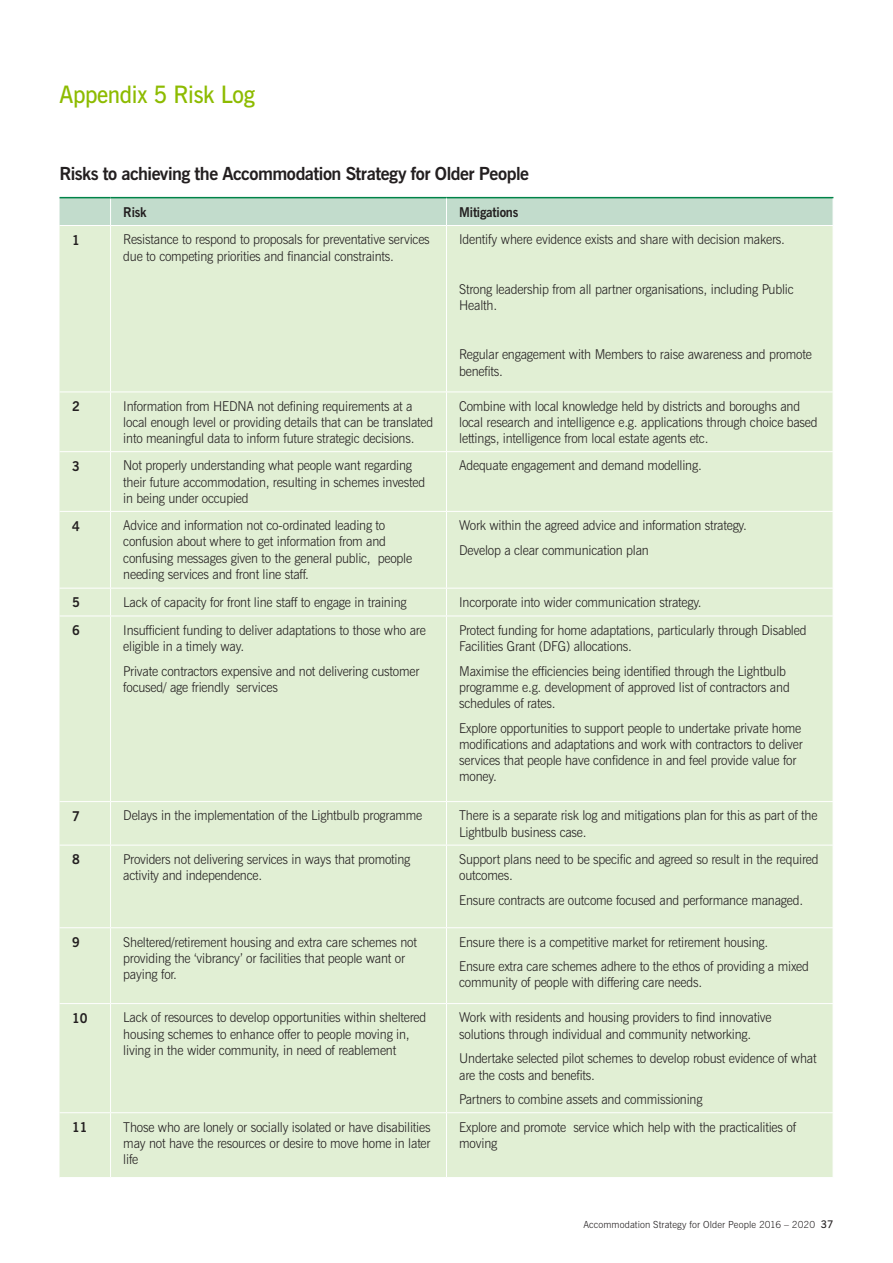
<style>
.page{position:relative;width:893px;height:1263px;background:#fff}
.page>*{position:absolute;margin:0;border:0;box-sizing:border-box;transform-origin:0 0}
.SUB_HEADER{font:600 24px "News Gothic BT";letter-spacing:-.015em;color:#8dbb00;scale:.95 1}
.LCC_Sub_heading_smal{font:700 18px "News Gothic BT";letter-spacing:-.03em;color:#231f20}
.body{font:300 13.5px/16.2px "News Gothic BT";letter-spacing:-.015em;color:#231f20;scale:.95 1}
.body-2{font:700 13.5px "News Gothic BT";letter-spacing:-.015em;color:#231f20;scale:.95 1}
.t1{font:300 9.75px "News Gothic BT";letter-spacing:.01em;color:#231f20}
.s1{font-weight:600;font-size:10.5px}
</style>
<div class="page">
<div style="left:60px;top:226px;width:773px;height:951px;background:#e1efd4"></div>
<hr style="left:110px;top:226px;width:1px;height:166px;background:#fff">
<hr style="left:60px;top:392px;width:51px;height:1px;background:#fff">
<hr style="left:111px;top:392px;width:335px;height:1px;background:#fff">
<hr style="left:110px;top:392px;width:1px;height:59px;background:#fff">
<hr style="left:446px;top:392px;width:387px;height:1px;background:#fff">
<hr style="left:60px;top:451px;width:51px;height:1px;background:#fff">
<hr style="left:111px;top:451px;width:335px;height:1px;background:#fff">
<hr style="left:110px;top:452px;width:1px;height:59px;background:#fff">
<hr style="left:446px;top:451px;width:387px;height:1px;background:#fff">
<hr style="left:60px;top:511px;width:51px;height:1px;background:#fff">
<hr style="left:111px;top:511px;width:335px;height:1px;background:#fff">
<hr style="left:110px;top:512px;width:1px;height:76px;background:#fff">
<hr style="left:446px;top:511px;width:387px;height:1px;background:#fff">
<hr style="left:60px;top:588px;width:51px;height:1px;background:#fff">
<hr style="left:111px;top:588px;width:335px;height:1px;background:#fff">
<svg style="left:110px;top:588px;width:1px;height:28px"></svg>
<hr style="left:446px;top:588px;width:387px;height:1px;background:#fff">
<hr style="left:60px;top:616px;width:51px;height:1px;background:#fff">
<hr style="left:111px;top:616px;width:335px;height:1px;background:#fff">
<hr style="left:110px;top:616px;width:1px;height:185px;background:#fff">
<hr style="left:446px;top:616px;width:387px;height:1px;background:#fff">
<hr style="left:60px;top:801px;width:51px;height:1px;background:#fff">
<hr style="left:111px;top:801px;width:335px;height:1px;background:#fff">
<hr style="left:110px;top:802px;width:1px;height:43px;background:#fff">
<hr style="left:446px;top:801px;width:387px;height:1px;background:#fff">
<hr style="left:110px;top:845px;width:1px;height:82px;background:#fff">
<hr style="left:110px;top:928px;width:1px;height:75px;background:#fff">
<hr style="left:110px;top:1004px;width:1px;height:108px;background:#fff">
<hr style="left:110px;top:1113px;width:1px;height:64px;background:#fff">
<hr style="left:60px;top:197px;width:51px;height:1px;background:#008348">
<hr style="left:111px;top:197px;width:335px;height:1px;background:#008348">
<hr style="left:446px;top:197px;width:387px;height:1px;background:#008348">
<div style="left:60px;top:198px;width:774px;height:27px;background:#c2dccc"></div>
<hr style="left:446px;top:226px;width:1px;height:166px;background:#fff">
<hr style="left:446px;top:392px;width:1px;height:59px;background:#fff">
<hr style="left:446px;top:452px;width:1px;height:59px;background:#fff">
<hr style="left:446px;top:512px;width:1px;height:76px;background:#fff">
<svg style="left:446px;top:588px;width:1px;height:28px"></svg>
<hr style="left:446px;top:616px;width:1px;height:185px;background:#fff">
<hr style="left:446px;top:802px;width:1px;height:43px;background:#fff">
<hr style="left:60px;top:845px;width:51px;height:1px;background:#fff">
<hr style="left:111px;top:845px;width:335px;height:1px;background:#fff">
<hr style="left:446px;top:845px;width:387px;height:1px;background:#fff">
<hr style="left:446px;top:845px;width:1px;height:82px;background:#fff">
<hr style="left:60px;top:927px;width:51px;height:1px;background:#fff">
<hr style="left:111px;top:927px;width:335px;height:1px;background:#fff">
<hr style="left:446px;top:927px;width:387px;height:1px;background:#fff">
<hr style="left:446px;top:928px;width:1px;height:75px;background:#fff">
<hr style="left:60px;top:1003px;width:51px;height:1px;background:#fff">
<hr style="left:111px;top:1003px;width:335px;height:1px;background:#fff">
<hr style="left:446px;top:1003px;width:387px;height:1px;background:#fff">
<hr style="left:446px;top:1004px;width:1px;height:108px;background:#fff">
<hr style="left:60px;top:1112px;width:51px;height:1px;background:#fff">
<hr style="left:111px;top:1112px;width:335px;height:1px;background:#fff">
<hr style="left:446px;top:1112px;width:387px;height:1px;background:#fff">
<hr style="left:446px;top:1113px;width:1px;height:64px;background:#fff">
<p class="SUB_HEADER" style="left:60px;top:80px;width:207px">Appendix 5 Risk Log</p>
<p class="LCC_Sub_heading_smal" style="left:60px;top:162px;width:471px">Risks to achieving the Accommodation Strategy for Older People</p>
<p class="body-2" style="left:123px;top:204px;width:26px">Risk</p>
<p class="body-2" style="left:459px;top:204px;width:64px">Mitigations</p>
<p class="body-2" style="left:72px;top:232px;width:10px">1</p>
<p class="body" style="left:123px;top:231px;width:324px">Resistance to respond to proposals for preventative services due to competing priorities and financial constraints.</p>
<p class="body" style="left:459px;top:231px;width:344px">Identify where evidence exists and share with decision makers.</p>
<p class="body" style="left:459px;top:281px;width:353px">Strong leadership from all partner organisations, including Public<br>Health.</p>
<p class="body" style="left:459px;top:346px;width:373px">Regular engagement with Members to raise awareness and promote benefits.</p>
<p class="body-2" style="left:72px;top:398px;width:10px">2</p>
<p class="body" style="left:123px;top:398px;width:328px">Information from HEDNA not defining requirements at a local enough level or providing details that can be translated into meaningful data to inform future strategic decisions.</p>
<p class="body" style="left:459px;top:398px;width:379px">Combine with local knowledge held by districts and boroughs and local research and intelligence e.g. applications through choice based lettings, intelligence from local estate agents etc.</p>
<p class="body-2" style="left:72px;top:458px;width:10px">3</p>
<p class="body" style="left:123px;top:457px;width:319px">Not properly understanding what people want regarding their future accommodation, resulting in schemes invested in being under occupied</p>
<p class="body" style="left:459px;top:457px;width:257px">Adequate engagement and demand modelling.</p>
<p class="body-2" style="left:72px;top:518px;width:10px">4</p>
<p class="body" style="left:123px;top:517px;width:306px">Advice and information not co-ordinated leading to confusion about where to get information from and confusing messages given to the general public, people needing services and front line staff.</p>
<p class="body" style="left:459px;top:517px;width:304px">Work within the agreed advice and information strategy.</p>
<p class="body" style="left:459px;top:542px;width:201px">Develop a clear communication plan</p>
<p class="body-2" style="left:72px;top:594px;width:10px">5</p>
<p class="body" style="left:123px;top:594px;width:300px">Lack of capacity for front line staff to engage in training</p>
<p class="body" style="left:459px;top:594px;width:257px">Incorporate into wider communication strategy.</p>
<p class="body-2" style="left:72px;top:622px;width:10px">6</p>
<p class="body" style="left:123px;top:622px;width:320px">Insufficient funding to deliver adaptations to those who are eligible in a timely way.</p>
<p class="body" style="left:123px;top:663px;width:313px">Private contractors expensive and not delivering customer focused/ age friendly services</p>
<p class="body" style="left:459px;top:622px;width:367px">Protect funding for home adaptations, particularly through Disabled<br>Facilities Grant (DFG) allocations.</p>
<p class="body" style="left:459px;top:663px;width:349px">Maximise the efficiencies being identified through the Lightbulb programme e.g. development of approved list of contractors and schedules of rates.</p>
<p class="body" style="left:459px;top:720px;width:363px">Explore opportunities to support people to undertake private home modifications and adaptations and work with contractors to deliver services that people have confidence in and feel provide value for money.</p>
<p class="body-2" style="left:72px;top:808px;width:10px">7</p>
<p class="body" style="left:123px;top:807px;width:316px">Delays in the implementation of the Lightbulb programme</p>
<p class="body" style="left:459px;top:807px;width:379px">There is a separate risk log and mitigations plan for this as part of the<br>Lightbulb business case.</p>
<p class="body-2" style="left:72px;top:851px;width:10px">8</p>
<p class="body" style="left:123px;top:851px;width:304px">Providers not delivering services in ways that promoting activity and independence.</p>
<p class="body" style="left:459px;top:851px;width:380px">Support plans need to be specific and agreed so result in the required outcomes.</p>
<p class="body" style="left:459px;top:892px;width:364px">Ensure contracts are outcome focused and performance managed.</p>
<p class="body-2" style="left:72px;top:934px;width:10px">9</p>
<p class="body" style="left:123px;top:933px;width:311px">Sheltered/retirement housing and extra care schemes not providing the ‘vibrancy’ or facilities that people want or paying for.</p>
<p class="body" style="left:459px;top:933px;width:327px">Ensure there is a competitive market for retirement housing.</p>
<p class="body" style="left:459px;top:958px;width:370px">Ensure extra care schemes adhere to the ethos of providing a mixed community of people with differing care needs.</p>
<p class="body-2" style="left:72px;top:1010px;width:18px">10</p>
<p class="body" style="left:123px;top:1009px;width:320px">Lack of resources to develop opportunities within sheltered housing schemes to enhance offer to people moving in, living in the wider community, in need of reablement</p>
<p class="body" style="left:459px;top:1009px;width:330px">Work with residents and housing providers to find innovative solutions through individual and community networking.</p>
<p class="body" style="left:459px;top:1050px;width:378px">Undertake selected pilot schemes to develop robust evidence of what are the costs and benefits.</p>
<p class="body" style="left:459px;top:1091px;width:258px">Partners to combine assets and commissioning</p>
<p class="body-2" style="left:72px;top:1119px;width:18px">11</p>
<p class="body" style="left:123px;top:1118px;width:325px;text-align:justify">Those who are lonely or socially isolated or have disabilities may not have the resources or desire to move home in later life</p>
<p class="body" style="left:459px;top:1118px;width:356px">Explore and promote service which help with the practicalities of moving</p>
<p class="t1" style="left:583px;top:1219px;width:252px">Accommodation Strategy for Older People 2016 – 2020 <span class="s1">37</span></p>
</div>
